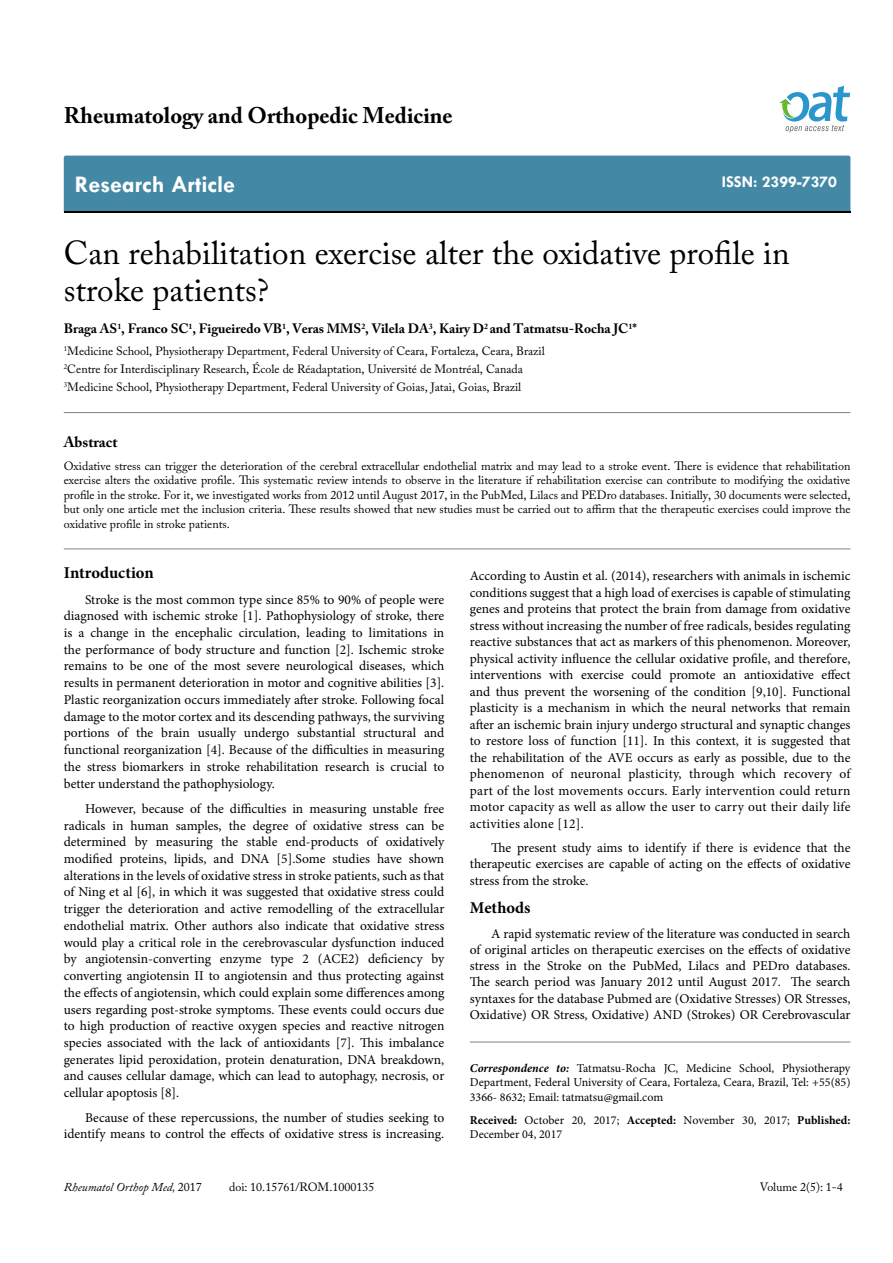
<style>
.page{position:relative;width:893px;height:1263px;background:#fff}
.page>*{position:absolute;margin:0;border:0;box-sizing:border-box;transform-origin:0 0}
.t1{font:33px/37.5px "Adobe Caslon Pro";color:#000}
.t2{font:700 24px "Tw Cen";color:#fff}
.t3{font:700 22.5px "Adobe Caslon Pro";color:#000}
.t4{font:700 16.5px "Minion Pro";color:#000}
.t5{font:700 16.5px "Tw Cen";color:#fff}
.t6{font:700 15px "Adobe Caslon Pro";color:#000}
.t7{font:13.5px/16.8px "Minion Pro";color:#000;text-align:justify}
.t8{font:700 13.5px "Adobe Caslon Pro";color:#000}
.t9{font:12px/14.4px "Adobe Caslon Pro";color:#000}
.t10{font:12px/14.4px "Minion Pro";color:#000;text-align:justify}
.t11{font:italic 12px "Adobe Caslon Pro";color:#000}
.s1{font-style:normal}
.s2{font-weight:700;font-style:italic}
.s3{font-weight:700}
</style>
<div class="page">
<div style="left:64px;top:156px;width:786px;height:56px;background:#4389a5"></div>
<svg style="left:779px;top:86px;width:71px;height:47px"></svg>
<hr style="left:64px;top:412px;width:786px;height:1px;background:#808285">
<hr style="left:64px;top:549px;width:786px;height:1px;background:#808285">
<hr style="left:470px;top:1042px;width:380px;height:1px;background:#808285">
<h3 class="t3" style="left:64px;top:102px;width:390px">Rheumatology and Orthopedic Medicine</h3>
<h2 class="t2" style="left:75px;top:170px;width:162px">Research Article</h2>
<p class="t5" style="left:722px;top:172px;width:117px">ISSN: 2399-7370</p>
<h1 class="t1" style="left:64px;top:233px;width:727px">Can rehabilitation exercise alter the oxidative profile in stroke patients?</h1>
<p class="t8" style="left:64px;top:320px;width:574px">Braga AS<sup>1</sup>, Franco SC<sup>1</sup>, Figueiredo VB<sup>1</sup>, Veras MMS<sup>2</sup>, Vilela DA<sup>3</sup>, Kairy D<sup>2</sup> and Tatmatsu-Rocha JC<sup>1</sup>*</p>
<p class="t9" style="left:64px;top:342px;width:482px;line-height:18px"><sup>1</sup>Medicine School, Physiotherapy Department, Federal University of Ceara, Fortaleza, Ceara, Brazil<br><sup>2</sup>Centre for Interdisciplinary Research, École de Réadaptation, Université de Montréal, Canada<br><sup>3</sup>Medicine School, Physiotherapy Department, Federal University of Goias, Jatai, Goias, Brazil</p>
<p class="t6" style="left:64px;top:433px;width:55px">Abstract</p>
<p class="t9" style="left:64px;top:459px;width:788px;text-align:justify">Oxidative stress can trigger the deterioration of the cerebral extracellular endothelial matrix and may lead to a stroke event. There is evidence that rehabilitation exercise alters the oxidative profile. This systematic review intends to observe in the literature if rehabilitation exercise can contribute to modifying the oxidative profile in the stroke. For it, we investigated works from 2012 until August 2017, in the PubMed, Lilacs and PEDro databases. Initially, 30 documents were selected, but only one article met the inclusion criteria. These results showed that new studies must be carried out to affirm that the therapeutic exercises could improve the oxidative profile in stroke patients.</p>
<p class="t4" style="left:64px;top:561px;width:91px">Introduction</p>
<p class="t7" style="left:64px;top:591px;width:382px;text-indent:21px">Stroke is the most common type since 85% to 90% of people were diagnosed with ischemic stroke [1]. Pathophysiology of stroke, there is a change in the encephalic circulation, leading to limitations in the performance of body structure and function [2]. Ischemic stroke remains to be one of the most severe neurological diseases, which results in permanent deterioration in motor and cognitive abilities [3].<br>Plastic reorganization occurs immediately after stroke. Following focal damage to the motor cortex and its descending pathways, the surviving portions of the brain usually undergo substantial structural and functional reorganization [4]. Because of the difficulties in measuring the stress biomarkers in stroke rehabilitation research is crucial to better understand the pathophysiology.</p>
<p class="t7" style="left:64px;top:800px;width:382px;text-indent:21px">However, because of the difficulties in measuring unstable free radicals in human samples, the degree of oxidative stress can be determined by measuring the stable end-products of oxidatively modified proteins, lipids, and DNA [5].Some studies have shown alterations in the levels of oxidative stress in stroke patients, such as that of Ning et al [6], in which it was suggested that oxidative stress could trigger the deterioration and active remodelling of the extracellular endothelial matrix. Other authors also indicate that oxidative stress would play a critical role in the cerebrovascular dysfunction induced by angiotensin-converting enzyme type 2 (ACE2) deficiency by converting angiotensin II to angiotensin and thus protecting against the effects of angiotensin, which could explain some differences among users regarding post-stroke symptoms. These events could occurs due to high production of reactive oxygen species and reactive nitrogen species associated with the lack of antioxidants [7]. This imbalance generates lipid peroxidation, protein denaturation, DNA breakdown, and causes cellular damage, which can lead to autophagy, necrosis, or cellular apoptosis [8].</p>
<p class="t7" style="left:64px;top:1109px;width:382px;line-height:16.2px;text-align:right">Because of these repercussions, the number of studies seeking to identify means to control the effects of oxidative stress is increasing.</p>
<p class="t11" style="left:64px;top:1180px;width:140px">Rheumatol Orthop Med, <span class="s1">2017</span></p>
<p class="t9" style="left:229px;top:1180px;width:147px">doi: 10.15761/ROM.1000135</p>
<p class="t7" style="left:470px;top:568px;width:382px">According to Austin et al. (2014), researchers with animals in ischemic conditions suggest that a high load of exercises is capable of stimulating genes and proteins that protect the brain from damage from oxidative stress without increasing the number of free radicals, besides regulating reactive substances that act as markers of this phenomenon. Moreover, physical activity influence the cellular oxidative profile, and therefore, interventions with exercise could promote an antioxidative effect and thus prevent the worsening of the condition [9,10]. Functional plasticity is a mechanism in which the neural networks that remain after an ischemic brain injury undergo structural and synaptic changes to restore loss of function [11]. In this context, it is suggested that the rehabilitation of the AVE occurs as early as possible, due to the phenomenon of neuronal plasticity, through which recovery of part of the lost movements occurs. Early intervention could return motor capacity as well as allow the user to carry out their daily life activities alone [12].</p>
<p class="t7" style="left:470px;top:840px;width:382px;line-height:16.2px;text-indent:21px">The present study aims to identify if there is evidence that the therapeutic exercises are capable of acting on the effects of oxidative stress from the stroke.</p>
<p class="t4" style="left:470px;top:896px;width:62px">Methods</p>
<p class="t7" style="left:470px;top:925px;width:382px;line-height:16.2px;text-indent:21px">A rapid systematic review of the literature was conducted in search of original articles on therapeutic exercises on the effects of oxidative stress in the Stroke on the PubMed, Lilacs and PEDro databases.<br>The search period was January 2012 until August 2017. The search syntaxes for the database Pubmed are (Oxidative Stresses) OR Stresses, Oxidative) OR Stress, Oxidative) AND (Strokes) OR Cerebrovascular</p>
<p class="t10" style="left:470px;top:1061px;width:382px"><span class="s2">Correspondence to:</span> Tatmatsu-Rocha JC, Medicine School, Physiotherapy Department, Federal University of Ceara, Fortaleza, Ceara, Brazil, Tel: +55(85)<br>3366- 8632; Email: tatmatsu@gmail.com</p>
<p class="t10" style="left:470px;top:1113px;width:382px"><span class="s3">Received:</span> October 20, 2017; <span class="s3">Accepted:</span> November 30, 2017; <span class="s3">Published:<br></span>December 04, 2017</p>
<p class="t9" style="left:760px;top:1180px;width:84px">Volume 2(5): 1-4</p>
</div>
